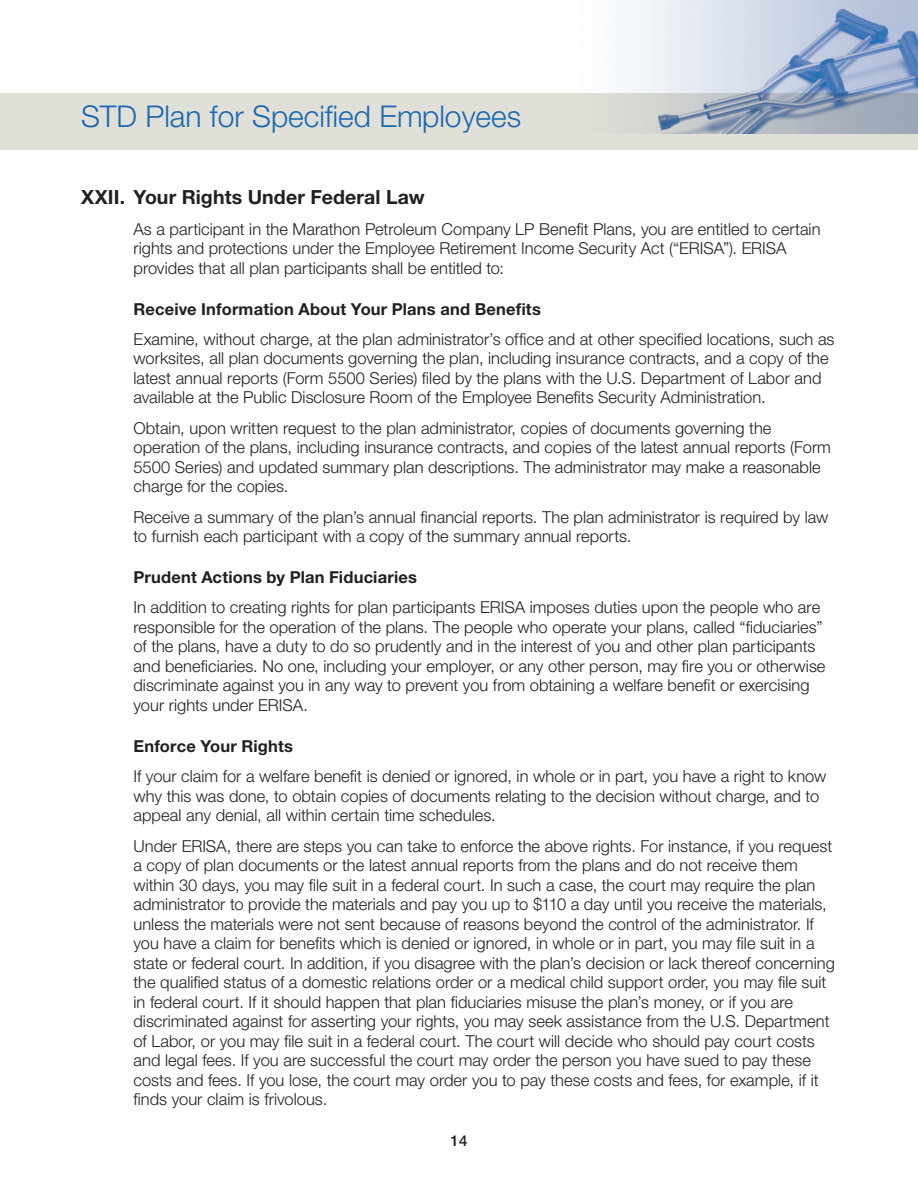
<style>
.page{position:relative;width:918px;height:1188px;background:#fff}
.page>*{position:absolute;margin:0;border:0;box-sizing:border-box;transform-origin:0 0}
.t1{font:300 30px "Helvetica Neue";color:#1768b4}
.HD_1{font:700 19.5px "Helvetica Neue";letter-spacing:.005em;color:#231f20}
.HD_1_Body{font:300 16.5px/19.5px "Helvetica Neue";color:#231f20}
.HD_2{font:700 16.5px "Helvetica Neue";letter-spacing:.01em;color:#231f20}
.t2{font:500 15px "Helvetica Neue";color:#231f20}
</style>
<div class="page">
<div style="left:0;top:93px;width:918px;height:57px;background:#e1e0d8"></div>
<img style="left:632px;top:0;width:286px;height:133px">
<h1 class="t1" style="left:81px;top:98px;width:442px">STD Plan for Specified Employees</h1>
<p class="HD_1" style="left:81px;top:185px;width:345px">XXII. Your Rights Under Federal Law</p>
<p class="HD_1_Body" style="left:134px;top:219px;width:689px">As a participant in the Marathon Petroleum Company LP Benefit Plans, you are entitled to certain rights and protections under the Employee Retirement Income Security Act (“ERISA”). ERISA provides that all plan participants shall be entitled to:</p>
<p class="HD_2" style="left:134px;top:299px;width:409px">Receive Information About Your Plans and Benefits</p>
<p class="HD_1_Body" style="left:134px;top:329px;width:703px">Examine, without charge, at the plan administrator’s office and at other specified locations, such as worksites, all plan documents governing the plan, including insurance contracts, and a copy of the latest annual reports (Form 5500 Series) filed by the plans with the U.S. Department of Labor and available at the Public Disclosure Room of the Employee Benefits Security Administration.</p>
<p class="HD_1_Body" style="left:134px;top:418px;width:699px">Obtain, upon written request to the plan administrator, copies of documents governing the operation of the plans, including insurance contracts, and copies of the latest annual reports (Form 5500 Series) and updated summary plan descriptions. The administrator may make a reasonable charge for the copies.</p>
<p class="HD_1_Body" style="left:134px;top:507px;width:696px">Receive a summary of the plan’s annual financial reports. The plan administrator is required by law to furnish each participant with a copy of the summary annual reports.</p>
<p class="HD_2" style="left:134px;top:567px;width:285px">Prudent Actions by Plan Fiduciaries</p>
<p class="HD_1_Body" style="left:134px;top:597px;width:694px">In addition to creating rights for plan participants ERISA imposes duties upon the people who are responsible for the operation of the plans. The people who operate your plans, called “fiduciaries” of the plans, have a duty to do so prudently and in the interest of you and other plan participants and beneficiaries. No one, including your employer, or any other person, may fire you or otherwise discriminate against you in any way to prevent you from obtaining a welfare benefit or exercising your rights under ERISA.</p>
<p class="HD_2" style="left:134px;top:736px;width:161px">Enforce Your Rights</p>
<p class="HD_1_Body" style="left:134px;top:766px;width:694px">If your claim for a welfare benefit is denied or ignored, in whole or in part, you have a right to know why this was done, to obtain copies of documents relating to the decision without charge, and to appeal any denial, all within certain time schedules.</p>
<p class="HD_1_Body" style="left:134px;top:836px;width:703px">Under ERISA, there are steps you can take to enforce the above rights. For instance, if you request a copy of plan documents or the latest annual reports from the plans and do not receive them within 30 days, you may file suit in a federal court. In such a case, the court may require the plan administrator to provide the materials and pay you up to $110 a day until you receive the materials, unless the materials were not sent because of reasons beyond the control of the administrator. If you have a claim for benefits which is denied or ignored, in whole or in part, you may file suit in a state or federal court. In addition, if you disagree with the plan’s decision or lack thereof concerning the qualified status of a domestic relations order or a medical child support order, you may file suit in federal court. If it should happen that plan fiduciaries misuse the plan’s money, or if you are discriminated against for asserting your rights, you may seek assistance from the U.S. Department of Labor, or you may file suit in a federal court. The court will decide who should pay court costs and legal fees. If you are successful the court may order the person you have sued to pay these costs and fees. If you lose, the court may order you to pay these costs and fees, for example, if it finds your claim is frivolous.</p>
<p class="t2" style="left:451px;top:1131px;width:18px">14</p>
</div>
